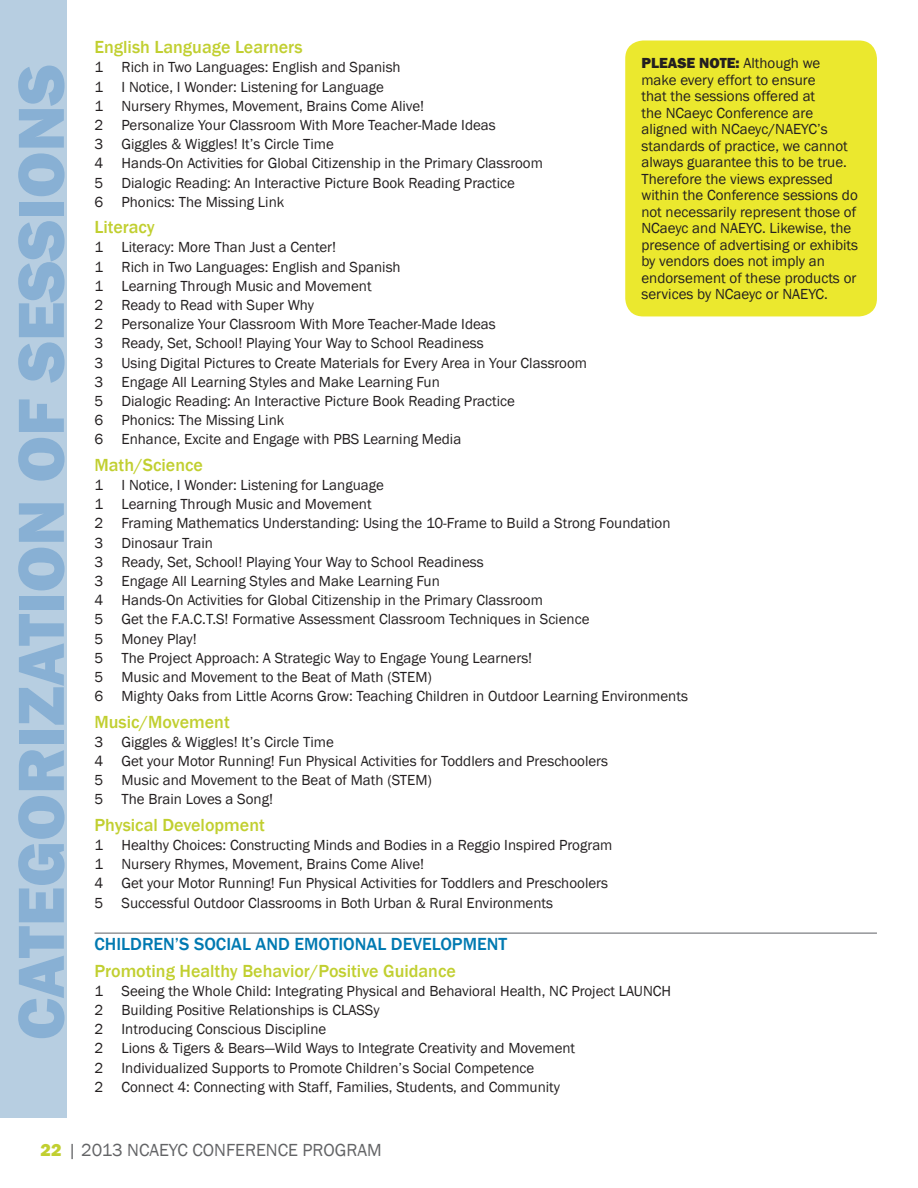
<style>
.page{position:relative;width:918px;height:1188px;background:#fff}
.page>*{position:absolute;margin:0;border:0;box-sizing:border-box;transform-origin:0 0}
.t1{font:800 67.5px "Franklin Gothic";color:#88b0d4}
.t2{font:500 18px "Franklin Gothic";color:#c1cf30}
.t3{font:500 18px "Franklin Gothic";color:#0079b1}
.t4{font:18px "Franklin Gothic";color:#636466}
.t5{font:15px/19.2px "Franklin Gothic";color:#231f20}
.t6{font:800 15px "Franklin Gothic";color:#231f20}
.s1{font-weight:800}
.s2{font-weight:800;color:#c1cf30}
</style>
<div class="page">
<div style="left:0;top:0;width:67px;height:1118px;background:#b7cee1"></div>
<hr style="left:94px;top:932px;width:783px;height:2px;background:#939598">
<div style="left:625px;top:40px;width:252px;height:276px;background:#ebe82e;border-radius:18px"></div>
<h1 class="t1" style="left:-2px;top:1040px;width:978px;rotate:-90deg">CATEGORIZATION OF SESSIONS</h1>
<p class="t2" style="left:94px;top:36px;width:210px">English Language Learners</p>
<p class="t5" style="left:94px;top:58px;width:450px">1 Rich in Two Languages: English and Spanish<br>1 I Notice, I Wonder: Listening for Language<br>1 Nursery Rhymes, Movement, Brains Come Alive!<br>2 Personalize Your Classroom With More Teacher-Made Ideas<br>3 Giggles &amp; Wiggles! It’s Circle Time<br>4 Hands-On Activities for Global Citizenship in the Primary Classroom 5 Dialogic Reading: An Interactive Picture Book Reading Practice<br>6 Phonics: The M issing Link</p>
<p class="t2" style="left:94px;top:216px;width:62px">Literacy</p>
<p class="t5" style="left:94px;top:238px;width:494px">1 Literacy: More Than Just a Center!<br>1 Rich in Two Languages: English and Spanish<br>1 Learning Through Music and Movement<br>2 Ready to Read with Super Why<br>2 Personalize Your Classroom With More Teacher-Made Ideas<br>3 Ready, Set, School! Playing Your Way to School Readiness<br>3 Using Digital Pictures to Create Materials for Every Area in Your Classroom 3 Engage All Learning Styles and Make Learning Fun<br>5 Dialogic Reading: An Interactive Picture Book Reading Practice<br>6 Phonics: The M issing Link<br>6 Enhance, Excite and Engage with PBS Learning Media</p>
<p class="t2" style="left:94px;top:454px;width:110px">Math/Science</p>
<p class="t5" style="left:94px;top:476px;width:595px">1 I Notice, I Wonder: Listening for Language<br>1 Learning Through Music and Movement<br>2 Framing Mathematics Understanding: Using the 10-Frame to Build a Strong Foundation<br>3 Dinosaur Train<br>3 Ready, Set, School! Playing Your Way to School Readiness<br>3 Engage All Learning Styles and Make Learning Fun<br>4 Hands-On Activities for Global Citizenship in the Primary Classroom<br>5 Get the F.A.C.T.S! Formative Assessment Classroom Techniques in Science<br>5 Money Play!<br>5 The Project Approach: A Strategic Way to Engage Young Learners!<br>5 Music and Movement to the Beat of Math (STEM)<br>6 Mighty Oaks from Little Acorns Grow: Teaching Children in Outdoor Learning Environments</p>
<p class="t2" style="left:94px;top:710px;width:137px">Music/Movement</p>
<p class="t5" style="left:94px;top:732px;width:515px">3 Giggles &amp; Wiggles! It’s Circle Time<br>4 Get your Motor Running! Fun Physical Activities for Toddlers and Preschoolers 5 Music and Movement to the Beat of Math (STEM)<br>5 The Brain Loves a Song!</p>
<p class="t2" style="left:94px;top:814px;width:172px">Physical Development</p>
<p class="t5" style="left:94px;top:836px;width:520px">1 Healthy Choices: Constructing Minds and Bodies in a Reggio Inspired Program 1 Nursery Rhymes, Movement, Brains Come Alive!<br>4 Get your Motor Running! Fun Physical Activities for Toddlers and Preschoolers 5 Successful Outdoor Classrooms in Both Urban &amp; Rural Environments</p>
<p class="t3" style="left:94px;top:933px;width:22px">Children</p>
<p class="t3" style="left:175px;top:933px;width:51px">’s Social</p>
<p class="t3" style="left:256px;top:933px;width:13px">and</p>
<p class="t3" style="left:294px;top:933px;width:72px">Emotional</p>
<p class="t3" style="left:391px;top:933px;width:22px">Devel</p>
<p class="t3" style="left:440px;top:933px;width:24px">opment</p>
<p class="t2" style="left:94px;top:959px;width:363px">Promoting Healthy Behavior/Positive Guidance</p>
<p class="t5" style="left:94px;top:981px;width:578px">1 Seeing the Whole Child: Integrating Physical and Behavioral Health, NC Project LAUNCH 2 Building Positive Relationships is CLASSy<br>2 Introducing Conscious Discipline<br>2 Lions &amp; Tigers &amp; Bears—Wild Ways to Integrate Creativity and Movement<br>2 Individualized Supports to Promote Children’s Social Competence<br>2 Connect 4: Connecting with Staff, Families, Students, and Community</p>
<p class="t5" style="left:641px;top:55px;width:218px;line-height:16.5px;text-indent:58px"><span class="s1">NOTE:</span> Although we make every effort to ensure<br>that the sessions offered at<br>the NCaeyc Conference are aligned with NCaeyc/NAEYC’s standards of practice, we cannot always guarantee this to be true.<br>Therefore the views expressed within the Conference sessions do not necessarily represent those of<br>NCaeyc and NAEYC. Likewise, the presence of advertising or exhibits by vendors does not imply an endorsement of these products or services by NCaeyc or NAEYC.</p>
<p class="t6" style="left:641px;top:53px;width:20px">PLEASE</p>
<p class="t4" style="left:40px;top:1139px;width:120px"><span class="s2">22</span> | 2013 NCaeyc</p>
<p class="t4" style="left:192px;top:1139px;width:75px">Con ference</p>
<p class="t4" style="left:303px;top:1139px;width:81px">Program</p>
</div>
